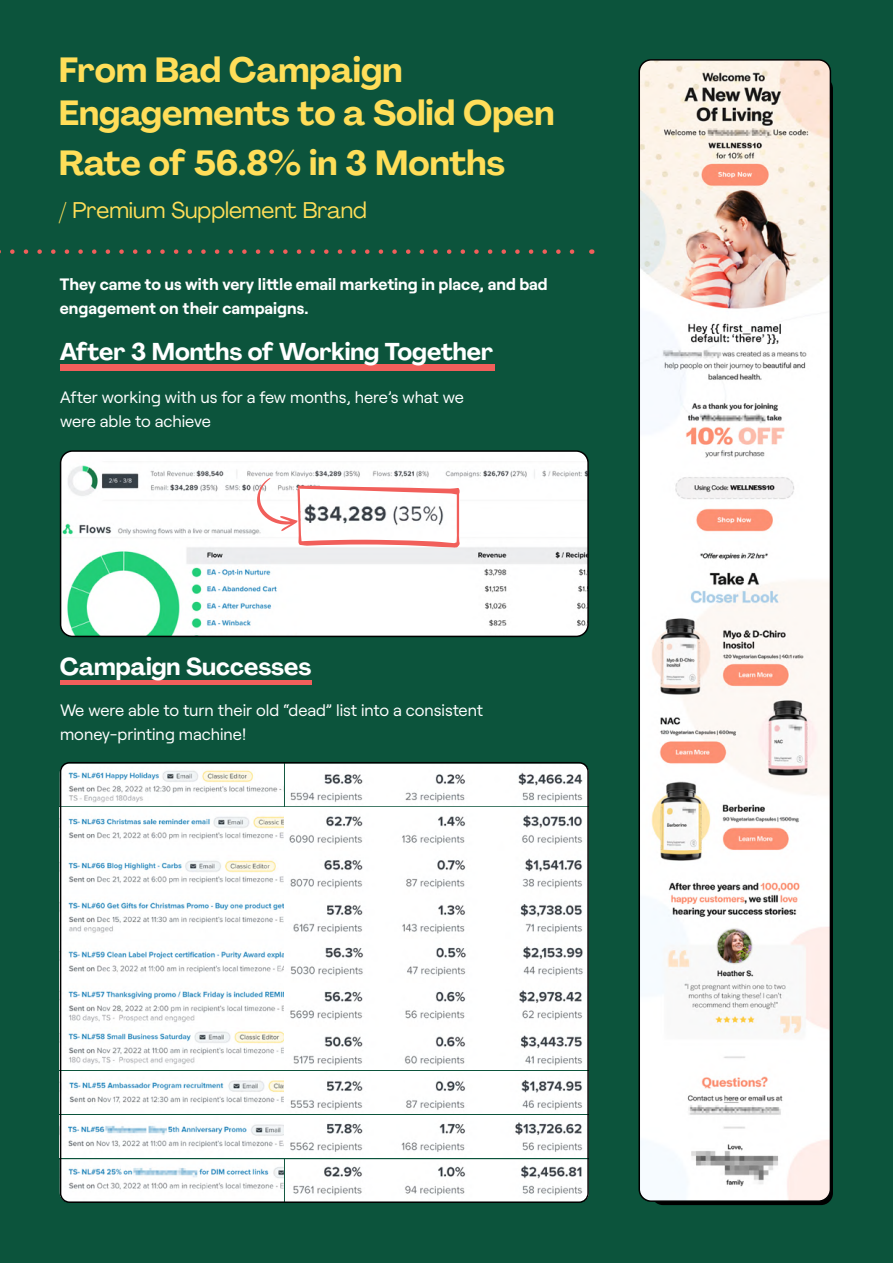
<style>
.page{position:relative;width:893px;height:1263px;background:#0c543c}
.page>*{position:absolute;margin:0;border:0;box-sizing:border-box;transform-origin:0 0}
.t1{font:700 34.5px/43.5px "Agrandir";color:#ffde59}
.t2{font:700 24px "Agrandir";color:#fff}
.t3{font:22.5px "Agrandir";color:#ffde59}
.t4{font:16.5px/24px "Roobert";color:#fff}
.t5{font:700 16.5px/24px "Roobert";color:#fff}
</style>
<div class="page">
<svg style="left:0;top:249px;width:575px;height:5px"></svg>
<div style="left:60px;top:365px;width:434px;height:6px;background:#f15f5b"></div>
<div style="left:60px;top:680px;width:251px;height:5px;background:#f15f5b"></div>
<img style="left:641px;top:62px;width:189px;height:1139px">
<div style="left:638px;top:59px;width:193px;height:1143px;border:2px solid #000;border-radius:12px"></div>
<img style="left:62px;top:453px;width:524px;height:182px">
<div style="left:60px;top:450px;width:529px;height:187px;border:2px solid #000;border-radius:12px"></div>
<svg style="left:257px;top:478px;width:203px;height:70px"></svg>
<img style="left:63px;top:808px;width:222px;height:42px">
<img style="left:63px;top:852px;width:523px;height:306px">
<svg style="left:63px;top:895px;width:221px;height:43px;fill:#fefefe"></svg>
<svg style="left:63px;top:939px;width:221px;height:43px;fill:#fefefe"></svg>
<svg style="left:63px;top:983px;width:221px;height:43px;fill:#fdfefd"></svg>
<svg style="left:63px;top:1027px;width:221px;height:43px;fill:#fdfdfd"></svg>
<svg style="left:63px;top:1071px;width:221px;height:43px;fill:#fefefe"></svg>
<svg style="left:63px;top:1115px;width:221px;height:43px;fill:#fdfefe"></svg>
<svg style="left:63px;top:765px;width:523px;height:41px"></svg>
<svg style="left:285px;top:808px;width:301px;height:42px;fill:#fefefe"></svg>
<svg style="left:285px;top:852px;width:301px;height:42px;fill:#fefefe"></svg>
<svg style="left:285px;top:895px;width:301px;height:43px;fill:#fefefe"></svg>
<svg style="left:285px;top:939px;width:301px;height:43px;fill:#fefefe"></svg>
<svg style="left:285px;top:983px;width:301px;height:43px;fill:#fefefe"></svg>
<svg style="left:285px;top:1027px;width:301px;height:43px;fill:#fefefe"></svg>
<svg style="left:285px;top:1071px;width:301px;height:43px;fill:#fefefe"></svg>
<svg style="left:285px;top:1115px;width:301px;height:43px;fill:#fefefe"></svg>
<svg style="left:63px;top:1159px;width:523px;height:41px"></svg>
<div style="left:60px;top:762px;width:529px;height:441px;border:2px solid #000;border-radius:9px"></div>
<h1 class="t1" style="left:59px;top:48px;width:497px">From Bad Campaign<br>Engagements to a Solid Open</h1>
<h1 class="t1" style="left:59px;top:141px;width:448px">Rate of 56.8% in 3 Months</h1>
<h3 class="t3" style="left:59px;top:196px;width:310px">/ Premium Supplement Brand</h3>
<p class="t5" style="left:60px;top:270px;width:489px">They came to us with very little email marketing in place, and bad engagement on their campaigns.</p>
<h2 class="t2" style="left:60px;top:337px;width:435px">After 3 Months of Working Together</h2>
<p class="t4" style="left:60px;top:384px;width:405px">After working with us for a few months, here’s what we were able to achieve</p>
<h2 class="t2" style="left:60px;top:652px;width:253px">Campaign Successes</h2>
<p class="t4" style="left:60px;top:697px;width:425px">We were able to turn their old “dead” list into a consistent money-printing machine!</p>
</div>
